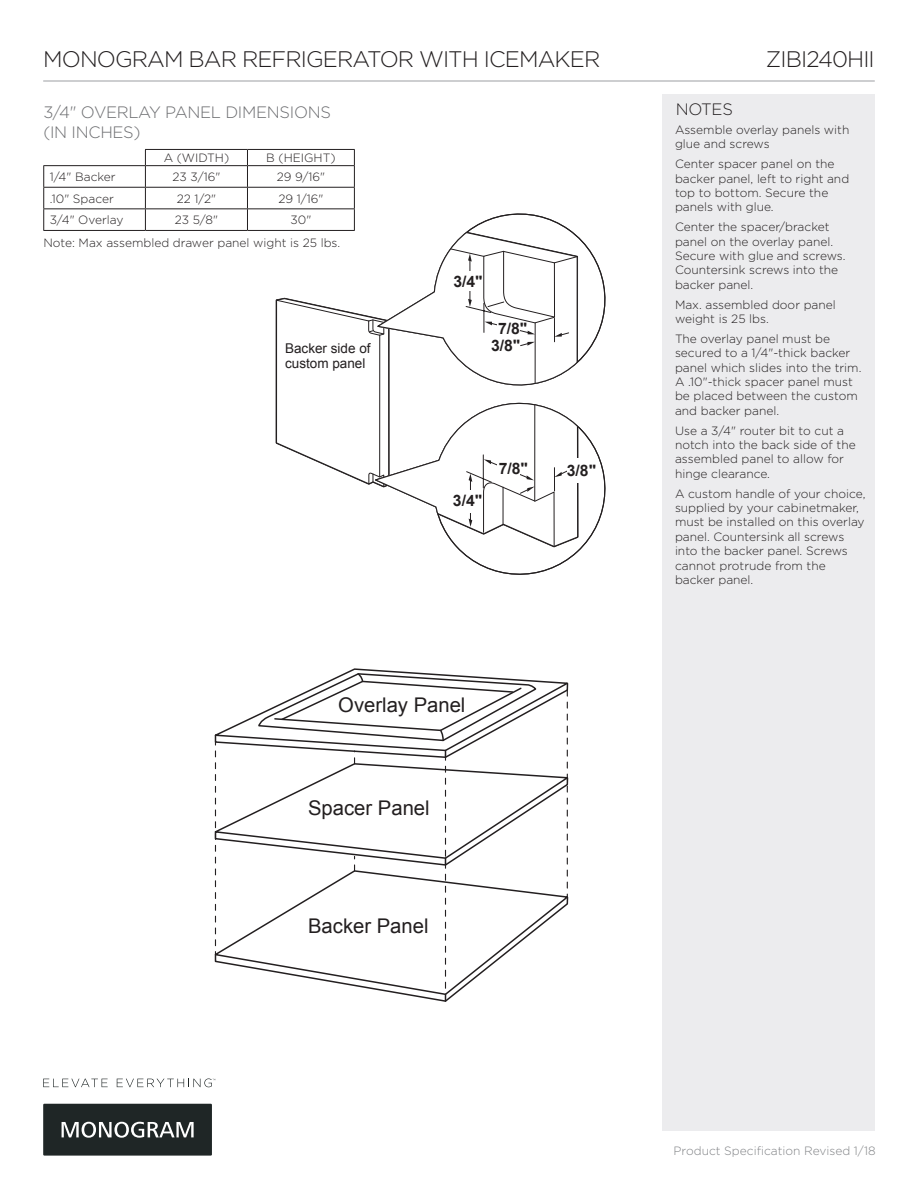
<style>
.page{position:relative;width:918px;height:1188px;background:#fff}
.page>*{position:absolute;margin:0;border:0;box-sizing:border-box;transform-origin:0 0}
.t1{font:300 22.5px "Gotham";letter-spacing:-.04em;color:#231f20}
.t2{font:20.25px "Arial";color:#231f20}
.t3{font:300 16.5px/19.5px "Gotham";letter-spacing:-.02em;color:#6c6d70}
.t4{font:300 16.5px "Gotham";letter-spacing:-.02em;color:#231f20}
.t5{font:700 15.75px "Arial";color:#231f20}
.t6{font:13.5px/14.5px "Arial";color:#231f20}
.t7{font:300 12px/14.4px "Gotham";color:#231f20}
.t8{font:300 12px "Gotham";color:#808285}
</style>
<div class="page">
<hr style="left:43px;top:80px;width:832px;height:2px;background:#a8a9ad">
<svg style="left:43px;top:1104px;width:169px;height:52px"></svg>
<svg style="left:43px;top:1079px;width:65px;height:8px"></svg>
<svg style="left:117px;top:1078px;width:98px;height:9px"></svg>
<div style="left:662px;top:94px;width:213px;height:1037px;background:#ececee"></div>
<hr style="left:145px;top:149px;width:102px;height:1px;background:#231f20">
<hr style="left:247px;top:149px;width:108px;height:1px;background:#231f20">
<hr style="left:43px;top:165px;width:102px;height:1px;background:#231f20">
<hr style="left:145px;top:165px;width:102px;height:1px;background:#231f20">
<hr style="left:247px;top:165px;width:108px;height:1px;background:#231f20">
<hr style="left:43px;top:187px;width:102px;height:1px;background:#231f20">
<hr style="left:145px;top:187px;width:102px;height:1px;background:#231f20">
<hr style="left:247px;top:187px;width:108px;height:1px;background:#231f20">
<hr style="left:43px;top:208px;width:102px;height:1px;background:#231f20">
<svg style="left:43px;top:166px;width:1px;height:64px"></svg>
<hr style="left:145px;top:208px;width:102px;height:1px;background:#231f20">
<svg style="left:145px;top:150px;width:1px;height:80px"></svg>
<hr style="left:247px;top:208px;width:108px;height:1px;background:#231f20">
<svg style="left:247px;top:150px;width:1px;height:80px"></svg>
<hr style="left:43px;top:230px;width:102px;height:1px;background:#231f20">
<hr style="left:145px;top:230px;width:102px;height:1px;background:#231f20">
<hr style="left:247px;top:230px;width:108px;height:1px;background:#231f20">
<svg style="left:276px;top:150px;width:329px;height:425px"></svg>
<div style="left:497px;top:323px;width:23px;height:15px;background:#fff"></div>
<div style="left:449px;top:271px;width:33px;height:19px;background:#fff"></div>
<div style="left:283px;top:338px;width:86px;height:41px;background:#fff"></div>
<div style="left:448px;top:490px;width:33px;height:22px;background:#fff"></div>
<div style="left:497px;top:464px;width:23px;height:15px;background:#fff"></div>
<div style="left:567px;top:462px;width:26px;height:21px;background:#fff"></div>
<div style="left:569px;top:458px;width:21px;height:5px;background:#fff"></div>
<svg style="left:214px;top:668px;width:355px;height:334px"></svg>
<h1 class="t1" style="left:43px;top:44px;width:559px">MONOGRAM BAR REFRIGERATOR WITH ICEMAKER</h1>
<h1 class="t1" style="left:766px;top:44px;width:110px">ZIBI240HII</h1>
<h3 class="t3" style="left:43px;top:102px;width:289px">3/4" OVERLAY PANEL DIMENSIONS (IN INCHES)</h3>
<p class="t7" style="left:164px;top:151px;width:67px">A (WIDTH)</p>
<p class="t7" style="left:266px;top:151px;width:71px">B (HEIGHT)</p>
<p class="t7" style="left:50px;top:169px;width:67px">1/4" Backer</p>
<p class="t7" style="left:172px;top:169px;width:49px">23 3/16"</p>
<p class="t7" style="left:277px;top:169px;width:50px">29 9/16"</p>
<p class="t7" style="left:50px;top:191px;width:66px">.10" Spacer</p>
<p class="t7" style="left:177px;top:191px;width:41px">22 1/2"</p>
<p class="t7" style="left:278px;top:191px;width:47px">29 1/16"</p>
<p class="t7" style="left:50px;top:213px;width:75px">3/4" Overlay</p>
<p class="t7" style="left:175px;top:213px;width:45px">23 5/8"</p>
<p class="t7" style="left:291px;top:213px;width:22px">30"</p>
<p class="t7" style="left:43px;top:236px;width:298px">Note: Max assembled drawer panel wight is 25 lbs.</p>
<p class="t6" style="left:285px;top:342px;width:87px">Backer side of custom panel</p>
<h3 class="t5" style="left:453px;top:271px;width:31px">3/4"</h3>
<h3 class="t5" style="left:498px;top:318px;width:31px">7/8"</h3>
<h3 class="t5" style="left:491px;top:335px;width:31px">3/8"</h3>
<h3 class="t5" style="left:453px;top:490px;width:31px">3/4"</h3>
<h3 class="t5" style="left:499px;top:458px;width:31px">7/8"</h3>
<h3 class="t5" style="left:567px;top:460px;width:31px">3/8"</h3>
<h2 class="t2" style="left:338px;top:691px;width:129px">Overlay Panel</h2>
<h2 class="t2" style="left:308px;top:795px;width:123px">Spacer Panel</h2>
<h2 class="t2" style="left:308px;top:913px;width:122px">Backer Panel</h2>
<h3 class="t4" style="left:676px;top:99px;width:59px">NOTES</h3>
<p class="t7" style="left:675px;top:122px;width:176px">Assemble overlay panels with glue and screws</p>
<p class="t7" style="left:675px;top:157px;width:176px">Center spacer panel on the backer panel, left to right and top to bottom. Secure the panels with glue.</p>
<p class="t7" style="left:675px;top:220px;width:172px">Center the spacer/bracket panel on the overlay panel.<br>Secure with glue and screws.<br>Countersink screws into the backer panel.</p>
<p class="t7" style="left:675px;top:297px;width:162px">Max. assembled door panel weight is 25 lbs.</p>
<p class="t7" style="left:675px;top:331px;width:188px">The overlay panel must be secured to a 1/4"-thick backer panel which slides into the trim.<br>A .10"-thick spacer panel must be placed between the custom and backer panel.</p>
<p class="t7" style="left:675px;top:423px;width:182px">Use a 3/4" router bit to cut a notch into the back side of the assembled panel to allow for hinge clearance.</p>
<p class="t7" style="left:675px;top:486px;width:192px">A custom handle of your choice, supplied by your cabinetmaker, must be installed on this overlay panel. Countersink all screws into the backer panel. Screws cannot protrude from the backer panel.</p>
<p class="t8" style="left:674px;top:1143px;width:204px">Product Specification Revised 1/18</p>
</div>
